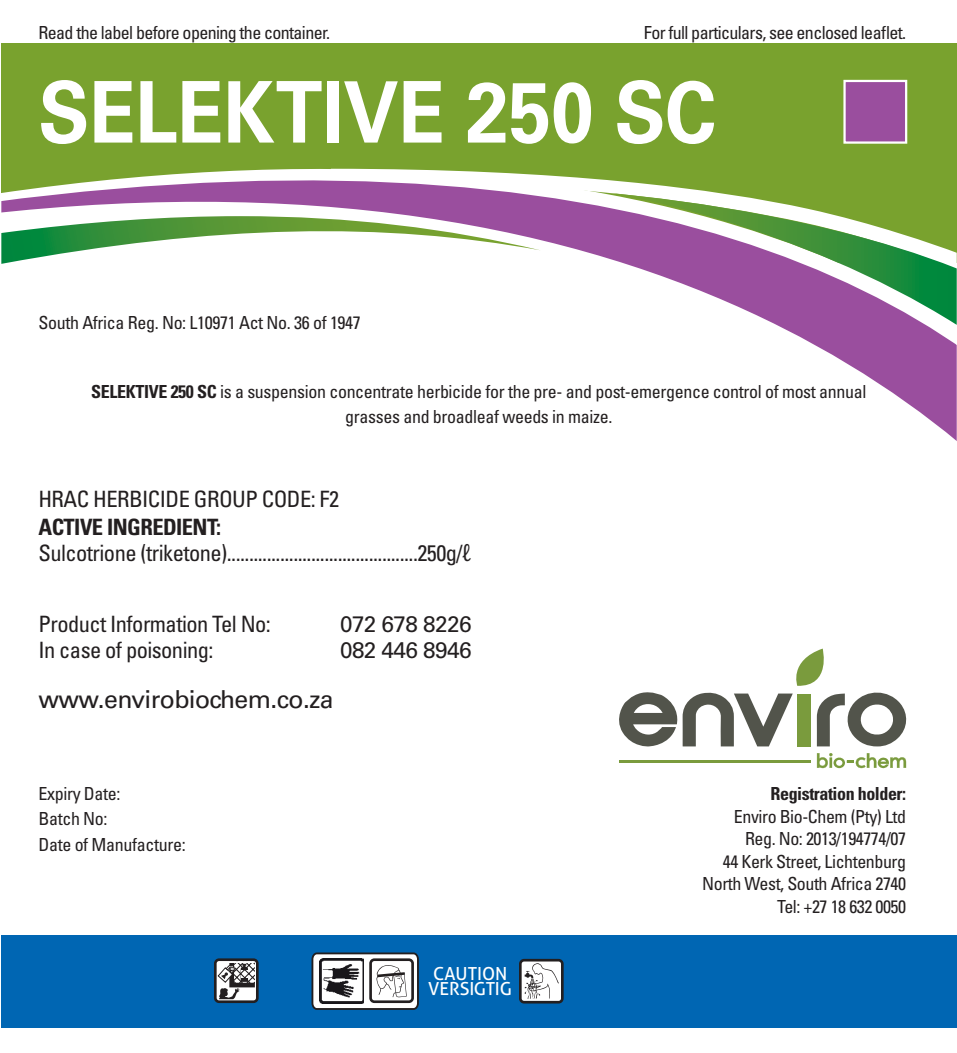
<style>
.page{position:relative;width:957px;height:1053px;background:#fff}
.page>*{position:absolute;margin:0;border:0;box-sizing:border-box;transform-origin:0 0}
.PRODUCT_NAME{font:700 85.05px "Univers LT Std";letter-spacing:-.005em;color:#fff;scale:.9 1}
.CONTACT_DETAILS{font:24.75px "Univers LT Std";letter-spacing:-.025em;color:#231f20}
.CONTACT_DETAILS-2{font:condensed 22.5px "Univers LT Std";letter-spacing:-.025em;color:#231f20}
.CONTACT_DETAILS-3{font:22.5px "Univers LT Std";letter-spacing:-.025em;color:#231f20}
.CONTACT_DETAILS-4{font:700 condensed 22.5px "Univers LT Std";letter-spacing:-.025em;color:#231f20}
.ACTIVE_INGREDIENTS{font:condensed 18px "Univers LT Std";letter-spacing:-.02em;color:#231f20}
.CONTACT_DETAILS-5{font:condensed 18px "Univers LT Std";letter-spacing:-.025em;color:#231f20}
.FOOTER_DETAILS{font:condensed 18px "Univers LT Std";letter-spacing:-.035em;color:#231f20}
.REGISTRATION_HOLDER{font:700 condensed 18px "Univers LT Std";letter-spacing:-.025em;color:#231f20}
.t1{font:18px/15.8px "Aller";color:#fff}
.s1{font-weight:700}
</style>
<div class="page">
<svg style="left:1px;top:263px;width:955px;height:178px"></svg>
<svg style="left:1px;top:43px;width:955px;height:220px;background:#85a748"></svg>
<svg style="left:331px;top:169px;width:625px;height:100px"></svg>
<svg style="left:611px;top:193px;width:345px;height:132px"></svg>
<svg style="left:619px;top:648px;width:288px;height:99px"></svg>
<hr style="left:619px;top:760px;width:191px;height:2px;background:#7a9b3d">
<svg style="left:817px;top:753px;width:89px;height:15px"></svg>
<div style="left:1px;top:934px;width:955px;height:93px;background:#0066b3"></div>
<div style="left:843px;top:80px;width:64px;height:64px;background:#9a4e9e;border:2px solid #fff"></div>
<div style="left:214px;top:958px;width:45px;height:44px;border:3px solid #231f20;border-radius:4px"></div>
<svg style="left:217px;top:958px;width:42px;height:41px;background:#97989a"></svg>
<div style="left:520px;top:960px;width:42px;height:42px;background:#fff;border-radius:4px"></div>
<div style="left:519px;top:958px;width:44px;height:45px;border:3px solid #231f20;border-radius:4px"></div>
<svg style="left:524px;top:963px;width:35px;height:35px"></svg>
<svg style="left:311px;top:952px;width:108px;height:58px;background:#b0b2b4"></svg>
<div style="left:369px;top:958px;width:45px;height:44px;border:3px solid #231f20;border-radius:4px"></div>
<p class="FOOTER_DETAILS" style="left:38px;top:21px;width:293px">Read the label before opening the container.</p>
<p class="FOOTER_DETAILS" style="left:644px;top:21px;width:264px">For full particulars, see enclosed leaflet.</p>
<p class="PRODUCT_NAME" style="left:38px;top:63px;width:754px">SELEKTIVE 250 SC</p>
<p class="ACTIVE_INGREDIENTS" style="left:38px;top:311px;width:324px">South Africa Reg. No: L10971 Act No. 36 of 1947</p>
<p class="ACTIVE_INGREDIENTS" style="left:91px;top:380px;width:776px"><span class="s1">SELEKTIVE 250 SC</span> is a suspension concentrate herbicide for the pre- and post-emergence control of most annual</p>
<p class="ACTIVE_INGREDIENTS" style="left:345px;top:405px;width:268px">grasses and broadleaf weeds in maize.</p>
<p class="CONTACT_DETAILS-2" style="left:38px;top:485px;width:302px">HRAC HERBICIDE GROUP CODE: F2</p>
<p class="CONTACT_DETAILS-4" style="left:38px;top:513px;width:184px">ACTIVE INGREDIENT:</p>
<p class="CONTACT_DETAILS-2" style="left:38px;top:538px;width:434px">Sulcotrione (triketone)...........................................250g/ℓ</p>
<p class="CONTACT_DETAILS-2" style="left:38px;top:609px;width:234px">Product Information Tel No:</p>
<p class="CONTACT_DETAILS-3" style="left:340px;top:610px;width:133px">072 678 8226</p>
<p class="CONTACT_DETAILS-2" style="left:38px;top:635px;width:176px">In case of poisoning:</p>
<p class="CONTACT_DETAILS-3" style="left:340px;top:636px;width:133px">082 446 8946</p>
<p class="CONTACT_DETAILS" style="left:38px;top:684px;width:296px">www.envirobiochem.co.za</p>
<p class="ACTIVE_INGREDIENTS" style="left:38px;top:781px;width:84px">Expiry Date:</p>
<p class="ACTIVE_INGREDIENTS" style="left:38px;top:807px;width:71px">Batch No:</p>
<p class="ACTIVE_INGREDIENTS" style="left:38px;top:833px;width:149px">Date of Manufacture:</p>
<p class="t1" style="left:428px;top:965px;width:85px">CAUTION<br>VERSIGTIG</p>
<p class="REGISTRATION_HOLDER" style="left:770px;top:782px;width:137px">Registration holder:</p>
<p class="CONTACT_DETAILS-5" style="left:734px;top:805px;width:174px">Enviro Bio-Chem (Pty) Ltd</p>
<p class="CONTACT_DETAILS-5" style="left:745px;top:827px;width:163px">Reg. No: 2013/194774/07</p>
<p class="CONTACT_DETAILS-5" style="left:723px;top:850px;width:185px">44 Kerk Street, Lichtenburg</p>
<p class="CONTACT_DETAILS-5" style="left:702px;top:872px;width:205px">North West, South Africa 2740</p>
<p class="CONTACT_DETAILS-5" style="left:777px;top:895px;width:130px">Tel: +27 18 632 0050</p>
</div>
